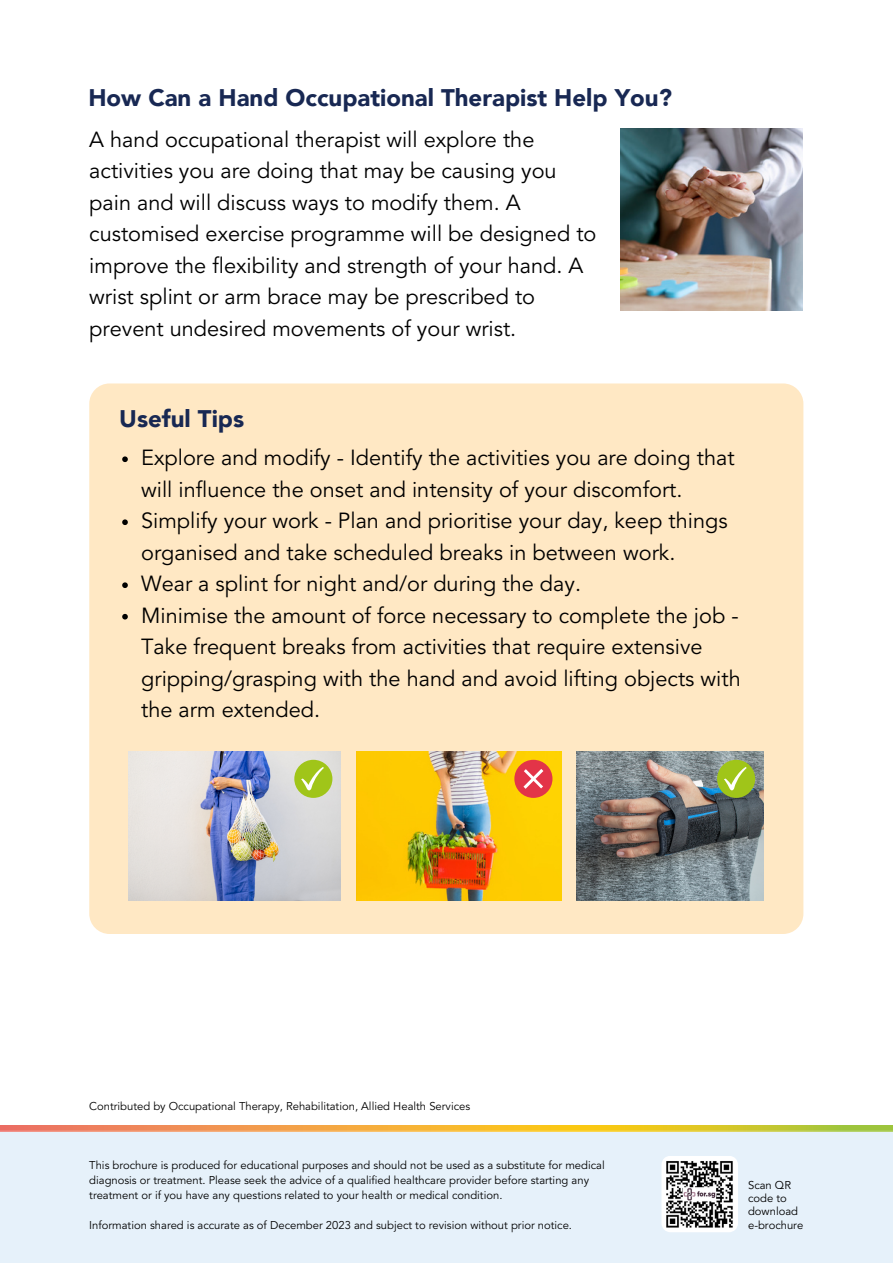
<style>
.page{position:relative;width:893px;height:1264px;background:#fff}
.page>*{position:absolute;margin:0;border:0;box-sizing:border-box;transform-origin:0 0}
.t1{font:900 24px "Avenir LT";color:#182853}
.t2{font:21.75px/31.5px "Avenir LT Std";color:#000}
.t3{font:11.25px/15px "Avenir LT Std";color:#000}
</style>
<div class="page">
<img style="left:620px;top:129px;width:182px;height:181px">
<div style="left:89px;top:383px;width:714px;height:551px;background:#ffe8c4;border-radius:20px"></div>
<img style="left:577px;top:751px;width:186px;height:149px">
<img style="left:356px;top:751px;width:205px;height:149px">
<img style="left:128px;top:751px;width:212px;height:149px">
<div style="left:514px;top:759px;width:38px;height:39px;background:#e33448;border-radius:50%"></div>
<svg style="left:523px;top:769px;width:20px;height:19px"></svg>
<div style="left:294px;top:759px;width:38px;height:39px;background:#a0c519;border-radius:50%"></div>
<svg style="left:301px;top:767px;width:22px;height:23px"></svg>
<div style="left:717px;top:759px;width:38px;height:39px;background:#a0c519;border-radius:50%"></div>
<svg style="left:724px;top:767px;width:22px;height:23px"></svg>
<svg style="left:122px;top:456px;width:6px;height:6px"></svg>
<svg style="left:122px;top:519px;width:6px;height:6px"></svg>
<svg style="left:122px;top:582px;width:6px;height:6px"></svg>
<svg style="left:122px;top:614px;width:6px;height:5px"></svg>
<img style="left:0;top:1125px;width:892px;height:4px">
<div style="left:0;top:1129px;width:892px;height:133px;background:#e6f1fa"></div>
<svg style="left:661px;top:1156px;width:77px;height:76px"></svg>
<img style="left:666px;top:1160px;width:67px;height:67px">
<p class="t1" style="left:88px;top:83px;width:585px">How Can a Hand Occupational Therapist Help You?</p>
<p class="t2" style="left:89px;top:125px;width:508px">A hand occupational therapist will explore the activities you are doing that may be causing you pain and will discuss ways to modify them. A customised exercise programme will be designed to improve the flexibility and strength of your hand. A wrist splint or arm brace may be prescribed to prevent undesired movements of your wrist.</p>
<p class="t1" style="left:119px;top:404px;width:126px">Useful Tips</p>
<p class="t2" style="left:141px;top:444px;width:595px">Explore and modify - Identify the activities you are doing that will influence the onset and intensity of your discomfort.</p>
<p class="t2" style="left:141px;top:507px;width:588px">Simplify your work - Plan and prioritise your day, keep things organised and take scheduled breaks in between work.</p>
<p class="t2" style="left:141px;top:570px;width:441px">Wear a splint for night and/or during the day.</p>
<p class="t2" style="left:141px;top:601px;width:601px">Minimise the amount of force necessary to complete the job - Take frequent breaks from activities that require extensive gripping/grasping with the hand and avoid lifting objects with the arm extended.</p>
<p class="t3" style="left:89px;top:1099px;width:382px">Contributed by Occupational Therapy, Rehabilitation, Allied Health Services</p>
<p class="t3" style="left:89px;top:1158px;width:517px">This brochure is produced for educational purposes and should not be used as a substitute for medical diagnosis or treatment. Please seek the advice of a qualified healthcare provider before starting any treatment or if you have any questions related to your health or medical condition.</p>
<p class="t3" style="left:89px;top:1218px;width:484px">Information shared is accurate as of December 2023 and subject to revision without prior notice.</p>
<p class="t3" style="left:748px;top:1178px;width:44px">Scan QR</p>
<p class="t3" style="left:748px;top:1192px;width:51px;line-height:13px">code to download</p>
<p class="t3" style="left:748px;top:1218px;width:57px">e-brochure</p>
</div>
